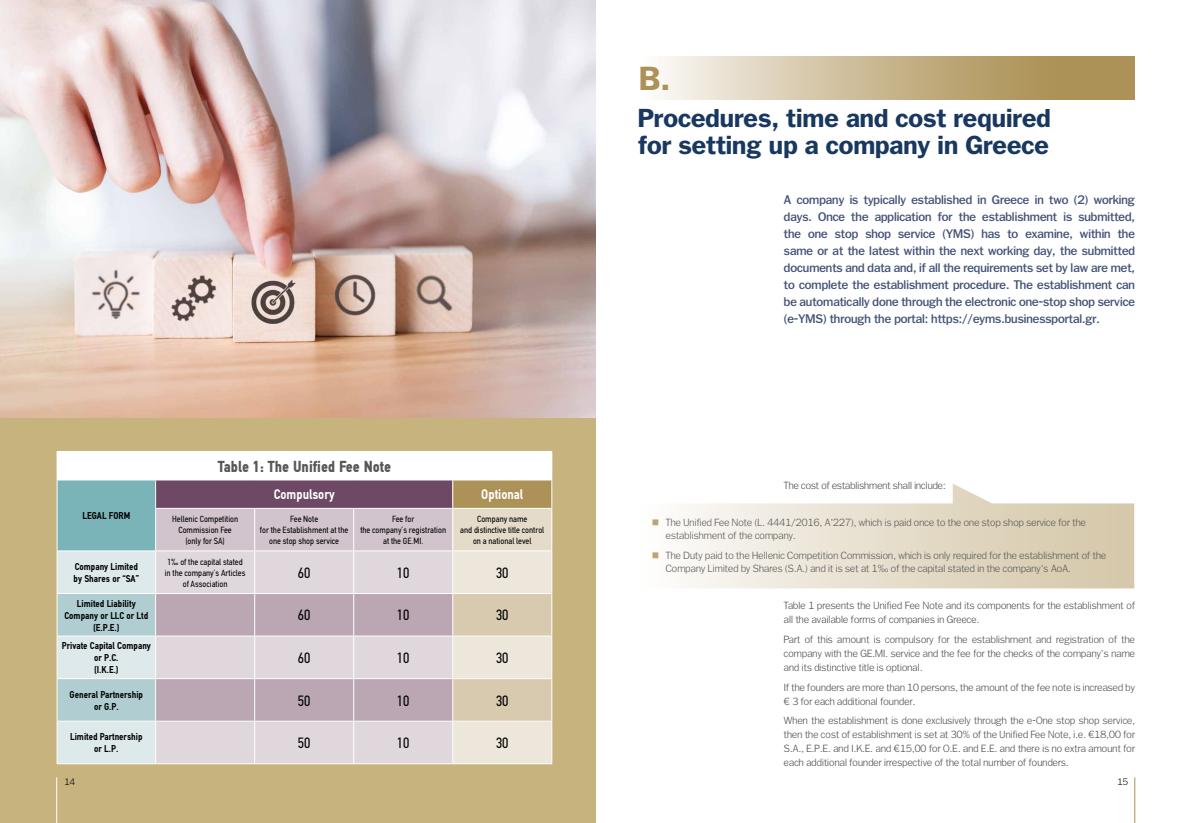
<style>
.page{position:relative;width:1191px;height:823px;background:#fff}
.page>*{position:absolute;margin:0;border:0;box-sizing:border-box;transform-origin:0 0}
.t1{font:700 32.1px "PF Franklin Gothic";color:#ac9256}
.t2{font:700 25px/27px "PF Franklin Gothic";color:#18385f}
.t3{font:900 condensed 16px "PF Din Text";color:#575756}
.t4{font:15px "PF Din Text Condensed";color:#000}
.t5{font:700 14px "PF Din Text Condensed";color:#fff}
.t6{font:12px/17px "PF Franklin Gothic Med";color:#435277;text-align:justify}
.t7{font:300 10px/14px "PF Franklin Gothic";letter-spacing:.02em;color:#4a4a49}
.t8{font:300 10px/13.5px "PF Franklin Gothic";letter-spacing:.02em;color:#575756}
.t9{font:700 10px/12px "PF Din Text Condensed";color:#000;text-align:center}
.t10{font:9px/11px "PF Din Text Condensed";color:#000;text-align:center}
.t11{font:300 9px "PF Franklin Gothic";color:#000}
.s1{color:#bca575}
</style>
<div class="page">
<div style="left:0;top:414px;width:595px;height:408px;background:#c7b37e"></div>
<hr style="left:56px;top:776px;width:1px;height:46px;background:#fff">
<hr style="left:1134px;top:776px;width:1px;height:46px;background:#ac9256">
<svg style="left:661px;top:57px;width:474px;height:42px;background:#c9b790"></svg>
<img style="left:0;top:0;width:595px;height:417px">
<svg style="left:686px;top:484px;width:448px;height:104px"></svg>
<svg style="left:57px;top:451px;width:495px;height:312px;background:#cec9cb"></svg>
<hr style="left:155px;top:507px;width:100px;height:1px;background:#fff">
<hr style="left:155px;top:508px;width:1px;height:42px;background:#fff">
<hr style="left:255px;top:507px;width:99px;height:1px;background:#fff">
<hr style="left:254px;top:508px;width:1px;height:42px;background:#fff">
<hr style="left:354px;top:507px;width:99px;height:1px;background:#fff">
<hr style="left:353px;top:508px;width:1px;height:42px;background:#fff">
<hr style="left:453px;top:507px;width:99px;height:1px;background:#fff">
<hr style="left:452px;top:508px;width:1px;height:42px;background:#fff">
<hr style="left:551px;top:508px;width:1px;height:42px;background:#fff">
<hr style="left:57px;top:550px;width:99px;height:1px;background:#fff">
<hr style="left:57px;top:551px;width:1px;height:41px;background:#fff">
<hr style="left:156px;top:550px;width:99px;height:1px;background:#fff">
<hr style="left:155px;top:551px;width:1px;height:41px;background:#fff">
<hr style="left:255px;top:550px;width:99px;height:1px;background:#fff">
<hr style="left:254px;top:551px;width:1px;height:41px;background:#fff">
<hr style="left:354px;top:550px;width:99px;height:1px;background:#fff">
<hr style="left:353px;top:551px;width:1px;height:41px;background:#fff">
<hr style="left:453px;top:550px;width:99px;height:1px;background:#fff">
<hr style="left:452px;top:551px;width:1px;height:41px;background:#fff">
<hr style="left:551px;top:551px;width:1px;height:41px;background:#fff">
<hr style="left:57px;top:592px;width:99px;height:1px;background:#fff">
<hr style="left:57px;top:593px;width:1px;height:42px;background:#fff">
<hr style="left:156px;top:592px;width:99px;height:1px;background:#fff">
<hr style="left:155px;top:593px;width:1px;height:42px;background:#fff">
<hr style="left:255px;top:592px;width:99px;height:1px;background:#fff">
<hr style="left:254px;top:593px;width:1px;height:42px;background:#fff">
<hr style="left:354px;top:592px;width:99px;height:1px;background:#fff">
<hr style="left:353px;top:593px;width:1px;height:42px;background:#fff">
<hr style="left:453px;top:592px;width:99px;height:1px;background:#fff">
<hr style="left:452px;top:593px;width:1px;height:42px;background:#fff">
<hr style="left:551px;top:593px;width:1px;height:42px;background:#fff">
<hr style="left:57px;top:635px;width:99px;height:1px;background:#fff">
<hr style="left:57px;top:636px;width:1px;height:41px;background:#fff">
<hr style="left:156px;top:635px;width:99px;height:1px;background:#fff">
<hr style="left:155px;top:636px;width:1px;height:41px;background:#fff">
<hr style="left:255px;top:635px;width:99px;height:1px;background:#fff">
<hr style="left:254px;top:636px;width:1px;height:41px;background:#fff">
<hr style="left:354px;top:635px;width:99px;height:1px;background:#fff">
<hr style="left:353px;top:636px;width:1px;height:41px;background:#fff">
<hr style="left:453px;top:635px;width:99px;height:1px;background:#fff">
<hr style="left:452px;top:636px;width:1px;height:41px;background:#fff">
<hr style="left:551px;top:636px;width:1px;height:41px;background:#fff">
<hr style="left:57px;top:677px;width:99px;height:1px;background:#fff">
<hr style="left:57px;top:678px;width:1px;height:42px;background:#fff">
<hr style="left:156px;top:677px;width:99px;height:1px;background:#fff">
<hr style="left:155px;top:678px;width:1px;height:42px;background:#fff">
<hr style="left:255px;top:677px;width:99px;height:1px;background:#fff">
<hr style="left:254px;top:678px;width:1px;height:42px;background:#fff">
<hr style="left:354px;top:677px;width:99px;height:1px;background:#fff">
<hr style="left:353px;top:678px;width:1px;height:42px;background:#fff">
<hr style="left:453px;top:677px;width:99px;height:1px;background:#fff">
<hr style="left:452px;top:678px;width:1px;height:42px;background:#fff">
<hr style="left:551px;top:678px;width:1px;height:42px;background:#fff">
<hr style="left:57px;top:720px;width:99px;height:1px;background:#fff">
<hr style="left:57px;top:721px;width:1px;height:42px;background:#fff">
<hr style="left:156px;top:720px;width:99px;height:1px;background:#fff">
<hr style="left:155px;top:721px;width:1px;height:42px;background:#fff">
<hr style="left:255px;top:720px;width:99px;height:1px;background:#fff">
<hr style="left:254px;top:721px;width:1px;height:42px;background:#fff">
<hr style="left:354px;top:720px;width:99px;height:1px;background:#fff">
<hr style="left:353px;top:721px;width:1px;height:42px;background:#fff">
<hr style="left:453px;top:720px;width:99px;height:1px;background:#fff">
<hr style="left:452px;top:721px;width:1px;height:42px;background:#fff">
<hr style="left:551px;top:721px;width:1px;height:42px;background:#fff">
<hr style="left:57px;top:763px;width:99px;height:1px;background:#fff">
<hr style="left:156px;top:763px;width:99px;height:1px;background:#fff">
<hr style="left:255px;top:763px;width:99px;height:1px;background:#fff">
<hr style="left:354px;top:763px;width:99px;height:1px;background:#fff">
<hr style="left:453px;top:763px;width:99px;height:1px;background:#fff">
<h1 class="t1" style="left:638px;top:59px;width:33px">B.</h1>
<h2 class="t2" style="left:638px;top:104px;width:414px">Procedures, time and cost required for setting up a company in Greece</h2>
<h3 class="t3" style="left:218px;top:456px;width:175px">Table 1: The Unified Fee Note</h3>
<p class="t9" style="left:82px;top:509px;width:49px">LEGAL FORM</p>
<h3 class="t5" style="left:274px;top:486px;width:62px">Compulsory</h3>
<h3 class="t5" style="left:481px;top:486px;width:44px">Optional</h3>
<p class="t10" style="left:172px;top:513px;width:68px">Hellenic Competition<br>Commission Fee (only for SA)</p>
<p class="t10" style="left:260px;top:513px;width:90px">Fee Note<br>for the Establishment at the one stop shop service</p>
<p class="t10" style="left:360px;top:513px;width:87px">Fee for<br>the company’s registration at the GE.MI.</p>
<p class="t10" style="left:460px;top:513px;width:85px">Company name<br>and distinctive title control on a national level</p>
<p class="t9" style="left:74px;top:560px;width:67px;text-align:left">Company Limited by Shares or “SA”</p>
<p class="t10" style="left:165px;top:555px;width:82px">1‰ of the capital stated in the company’s Articles of Association</p>
<h3 class="t4" style="left:298px;top:563px;width:14px">60</h3>
<h3 class="t4" style="left:397px;top:563px;width:14px">10</h3>
<h3 class="t4" style="left:496px;top:563px;width:14px">30</h3>
<p class="t9" style="left:64px;top:596px;width:85px">Limited Liability<br>Company or LLC or Ltd (E.P.E.)</p>
<h3 class="t4" style="left:298px;top:606px;width:14px">60</h3>
<h3 class="t4" style="left:397px;top:606px;width:14px">10</h3>
<h3 class="t4" style="left:496px;top:606px;width:14px">30</h3>
<p class="t9" style="left:62px;top:639px;width:91px">Private Capital Company or P.C.<br>(I.K.E.)</p>
<h3 class="t4" style="left:298px;top:648px;width:14px">60</h3>
<h3 class="t4" style="left:397px;top:648px;width:14px">10</h3>
<h3 class="t4" style="left:496px;top:648px;width:14px">30</h3>
<p class="t9" style="left:70px;top:687px;width:75px">General Partnership or G.P.</p>
<h3 class="t4" style="left:298px;top:691px;width:14px">50</h3>
<h3 class="t4" style="left:397px;top:691px;width:14px">10</h3>
<h3 class="t4" style="left:496px;top:691px;width:14px">30</h3>
<p class="t9" style="left:70px;top:730px;width:74px">Limited Partnership or L.P.</p>
<h3 class="t4" style="left:298px;top:733px;width:14px">50</h3>
<h3 class="t4" style="left:397px;top:733px;width:14px">10</h3>
<h3 class="t4" style="left:496px;top:733px;width:14px">30</h3>
<p class="t6" style="left:784px;top:191px;width:352px">A company is typically established in Greece in two (2) working days. Once the application for the establishment is submitted, the one stop shop service (YMS) has to examine, within the same or at the latest within the next working day, the submitted documents and data and, if all the requirements set by law are met, to complete the establishment procedure. The establishment can be automatically done through the electronic one-stop shop service (e-YMS) through the portal: https://eyms.businessportal.gr.</p>
<p class="t7" style="left:784px;top:478px;width:163px">The cost of establishment shall include:</p>
<p class="t8" style="left:666px;top:515px;width:421px;text-indent:-14px"><span class="s1">■</span> The Unified Fee Note (L. 4441/2016, A’227), which is paid once to the one stop shop service for the establishment of the company.</p>
<p class="t8" style="left:666px;top:548px;width:442px;text-indent:-14px"><span class="s1">■</span> The Duty paid to the Hellenic Competition Commission, which is only required for the establishment of the<br>Company Limited by Shares (S.A.) and it is set at 1‰ of the capital stated in the company’s AoA.</p>
<p class="t7" style="left:784px;top:598px;width:352px">Table 1 presents the Unified Fee Note and its components for the establishment of all the available forms of companies in Greece.</p>
<p class="t7" style="left:784px;top:632px;width:352px;text-align:justify">Part of this amount is compulsory for the establishment and registration of the company with the GE.MI. service and the fee for the checks of the company’s name and its distinctive title is optional.</p>
<p class="t7" style="left:784px;top:679px;width:352px">If the founders are more than 10 persons, the amount of the fee note is increased by € 3 for each additional founder.</p>
<p class="t7" style="left:784px;top:713px;width:352px;text-align:justify">When the establishment is done exclusively through the e-One stop shop service, then the cost of establishment is set at 30% of the Unified Fee Note, i.e. €18,00 for S.A., E.P.E. and I.K.E. and €15,00 for O.E. and E.E. and there is no extra amount for each additional founder irrespective of the total number of founders.</p>
<p class="t11" style="left:64px;top:775px;width:12px">14</p>
<p class="t11" style="left:1117px;top:775px;width:12px">15</p>
</div>
